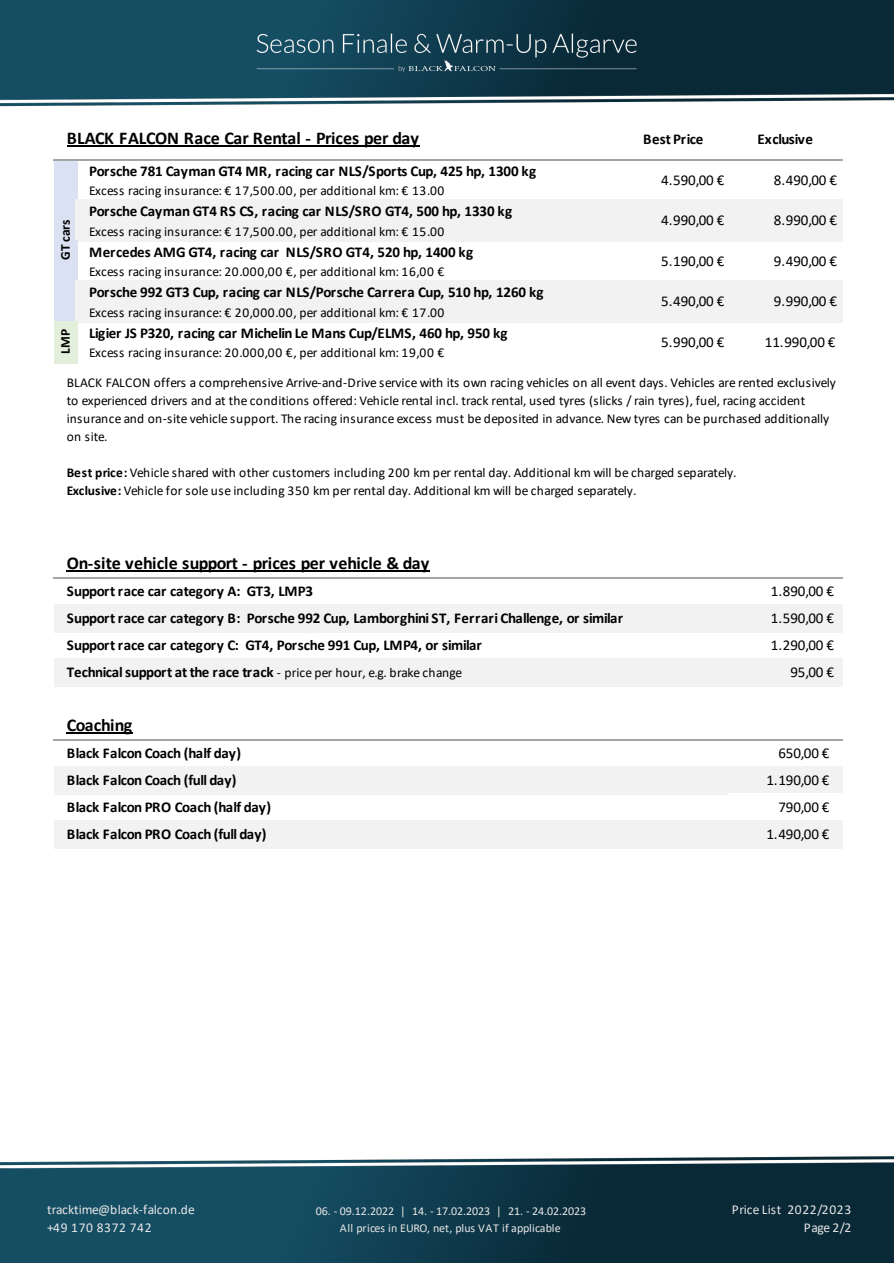
<style>
.page{position:relative;width:894px;height:1263px;background:#fff}
.page>*{position:absolute;margin:0;border:0;box-sizing:border-box;transform-origin:0 0}
.t1{font:700 18px "Calibri";letter-spacing:-.005em;color:#000}
.t2{font:700 18px "Calibri";letter-spacing:-.03em;color:#000}
.t3{font:700 15px "Calibri";letter-spacing:-.02em;color:#000}
.t4{font:15px "Calibri";letter-spacing:-.005em;color:#000}
.t5{font:13.5px/18px "Calibri";color:#000}
.t6{font:13.5px "Calibri";letter-spacing:.02em;color:#000}
.t7{font:13.5px/18px "Calibri";letter-spacing:.025em;color:#e7e6e6}
.t8{font:700 13.5px "Calibri";letter-spacing:.02em;color:#000}
.t9{font:12px/16.5px "Calibri";letter-spacing:-.005em;color:#e7e6e6;text-align:center}
.s1{font-weight:700}
.s2{font-weight:400;font-size:13.5px}
</style>
<div class="page">
<img style="left:0;top:0;width:893px;height:1263px">
<div style="left:55px;top:159px;width:22px;height:82px;background:#d9e1f2"></div>
<div style="left:76px;top:199px;width:766px;height:42px;background:#f2f2f2"></div>
<div style="left:55px;top:240px;width:22px;height:82px;background:#d9e1f2"></div>
<div style="left:76px;top:280px;width:766px;height:42px;background:#f2f2f2"></div>
<div style="left:55px;top:321px;width:22px;height:42px;background:#e2efda"></div>
<div style="left:55px;top:604px;width:787px;height:29px;background:#f2f2f2"></div>
<div style="left:55px;top:658px;width:787px;height:29px;background:#f2f2f2"></div>
<div style="left:55px;top:712px;width:787px;height:29px;background:#fff"></div>
<div style="left:728px;top:739px;width:114px;height:15px;background:#fff"></div>
<div style="left:728px;top:753px;width:114px;height:15px;background:#fff"></div>
<div style="left:55px;top:766px;width:787px;height:29px;background:#f2f2f2"></div>
<div style="left:728px;top:793px;width:114px;height:15px;background:#fff"></div>
<div style="left:728px;top:807px;width:114px;height:15px;background:#fff"></div>
<div style="left:55px;top:820px;width:787px;height:29px;background:#f2f2f2"></div>
<hr style="left:67px;top:145px;width:352px;height:2px;background:#000">
<hr style="left:67px;top:732px;width:66px;height:1px;background:#000">
<hr style="left:67px;top:570px;width:363px;height:1px;background:#000">
<hr style="left:53px;top:159px;width:789px;height:1px;background:#a5a5a5">
<hr style="left:53px;top:577px;width:789px;height:2px;background:#a5a5a5">
<hr style="left:53px;top:739px;width:789px;height:2px;background:#a5a5a5">
<p class="t1" style="left:67px;top:127px;width:354px">BLACK FALCON Race Car Rental - Prices per day</p>
<p class="t3" style="left:643px;top:130px;width:62px">Best Price</p>
<p class="t3" style="left:757px;top:130px;width:57px">Exclusive</p>
<p class="t8" style="left:57px;top:260px;width:41px;rotate:-90deg">GT cars</p>
<p class="t3" style="left:89px;top:161px;width:448px">Porsche 781 Cayman GT4 MR, racing car NLS/Sports Cup, 425 hp, 1300 kg</p>
<p class="t6" style="left:89px;top:182px;width:356px">Excess racing insurance: € 17,500.00, per additional km: € 13.00</p>
<p class="t3" style="left:89px;top:202px;width:424px">Porsche Cayman GT4 RS CS, racing car NLS/SRO GT4, 500 hp, 1330 kg</p>
<p class="t6" style="left:89px;top:223px;width:356px">Excess racing insurance: € 17,500.00, per additional km: € 15.00</p>
<p class="t3" style="left:89px;top:242px;width:385px">Mercedes AMG GT4, racing car NLS/SRO GT4, 520 hp, 1400 kg</p>
<p class="t6" style="left:89px;top:263px;width:356px">Excess racing insurance: 20.000,00 €, per additional km: 16,00 €</p>
<p class="t3" style="left:89px;top:283px;width:456px">Porsche 992 GT3 Cup, racing car NLS/Porsche Carrera Cup, 510 hp, 1260 kg</p>
<p class="t6" style="left:89px;top:304px;width:356px">Excess racing insurance: € 20,000.00, per additional km: € 17.00</p>
<p class="t8" style="left:57px;top:354px;width:27px;rotate:-90deg">LMP</p>
<p class="t3" style="left:89px;top:323px;width:420px">Ligier JS P320, racing car Michelin Le Mans Cup/ELMS, 460 hp, 950 kg</p>
<p class="t6" style="left:89px;top:344px;width:356px">Excess racing insurance: 20.000,00 €, per additional km: 19,00 €</p>
<p class="t4" style="left:661px;top:170px;width:65px">4.590,00 €</p>
<p class="t4" style="left:773px;top:170px;width:65px">8.490,00 €</p>
<p class="t4" style="left:661px;top:211px;width:65px">4.990,00 €</p>
<p class="t4" style="left:773px;top:211px;width:65px">8.990,00 €</p>
<p class="t4" style="left:661px;top:251px;width:65px">5.190,00 €</p>
<p class="t4" style="left:773px;top:251px;width:65px">9.490,00 €</p>
<p class="t4" style="left:661px;top:292px;width:65px">5.490,00 €</p>
<p class="t4" style="left:773px;top:292px;width:65px">9.990,00 €</p>
<p class="t4" style="left:661px;top:332px;width:65px">5.990,00 €</p>
<p class="t4" style="left:764px;top:332px;width:72px">11.990,00 €</p>
<p class="t5" style="left:67px;top:373px;width:770px">BLACK FALCON offers a comprehensive Arrive-and-Drive service with its own racing vehicles on all event days. Vehicles are rented exclusively to experienced drivers and at the conditions offered: Vehicle rental incl. track rental, used tyres (slicks / rain tyres), fuel, racing accident insurance and on-site vehicle support. The racing insurance excess must be deposited in advance. New tyres can be purchased additionally on site.</p>
<p class="t5" style="left:67px;top:463px;width:671px"><span class="s1">Best price:</span> Vehicle shared with other customers including 200 km per rental day. Additional km will be charged separately.<br><span class="s1">Exclusive:</span> Vehicle for sole use including 350 km per rental day. Additional km will be charged separately.</p>
<p class="t1" style="left:67px;top:551px;width:364px">On-site vehicle support - prices per vehicle &amp; day</p>
<p class="t3" style="left:67px;top:581px;width:248px">Support race car category A: GT3, LMP3</p>
<p class="t4" style="left:770px;top:581px;width:65px">1.890,00 €</p>
<p class="t3" style="left:67px;top:608px;width:557px">Support race car category B: Porsche 992 Cup, Lamborghini ST, Ferrari Challenge, or similar</p>
<p class="t4" style="left:770px;top:608px;width:65px">1.590,00 €</p>
<p class="t3" style="left:67px;top:635px;width:416px">Support race car category C: GT4, Porsche 991 Cup, LMP4, or similar</p>
<p class="t4" style="left:770px;top:635px;width:65px">1.290,00 €</p>
<p class="t3" style="left:67px;top:662px;width:397px">Technical support at the race track <span class="s2">- price per hour, e.g. brake change</span></p>
<p class="t4" style="left:790px;top:662px;width:45px">95,00 €</p>
<p class="t2" style="left:67px;top:713px;width:67px">Coaching</p>
<p class="t3" style="left:67px;top:743px;width:176px">Black Falcon Coach (half day)</p>
<p class="t4" style="left:778px;top:743px;width:53px">650,00 €</p>
<p class="t3" style="left:67px;top:770px;width:171px">Black Falcon Coach (full day)</p>
<p class="t4" style="left:766px;top:770px;width:65px">1.190,00 €</p>
<p class="t3" style="left:67px;top:797px;width:206px">Black Falcon PRO Coach (half day)</p>
<p class="t4" style="left:778px;top:797px;width:53px">790,00 €</p>
<p class="t3" style="left:67px;top:824px;width:201px">Black Falcon PRO Coach (full day)</p>
<p class="t4" style="left:766px;top:824px;width:65px">1.490,00 €</p>
<p class="t7" style="left:47px;top:1200px;width:149px">tracktime@black-falcon.de +49 170 8372 742</p>
<p class="t9" style="left:316px;top:1203px;width:272px">06. - 09.12.2022 | 14. - 17.02.2023 | 21. - 24.02.2023<br>All prices in EURO, net, plus VAT if applicable</p>
<p class="t7" style="left:731px;top:1200px;width:121px;text-align:right">Price List 2022/2023<br>Page 2/2</p>
</div>
